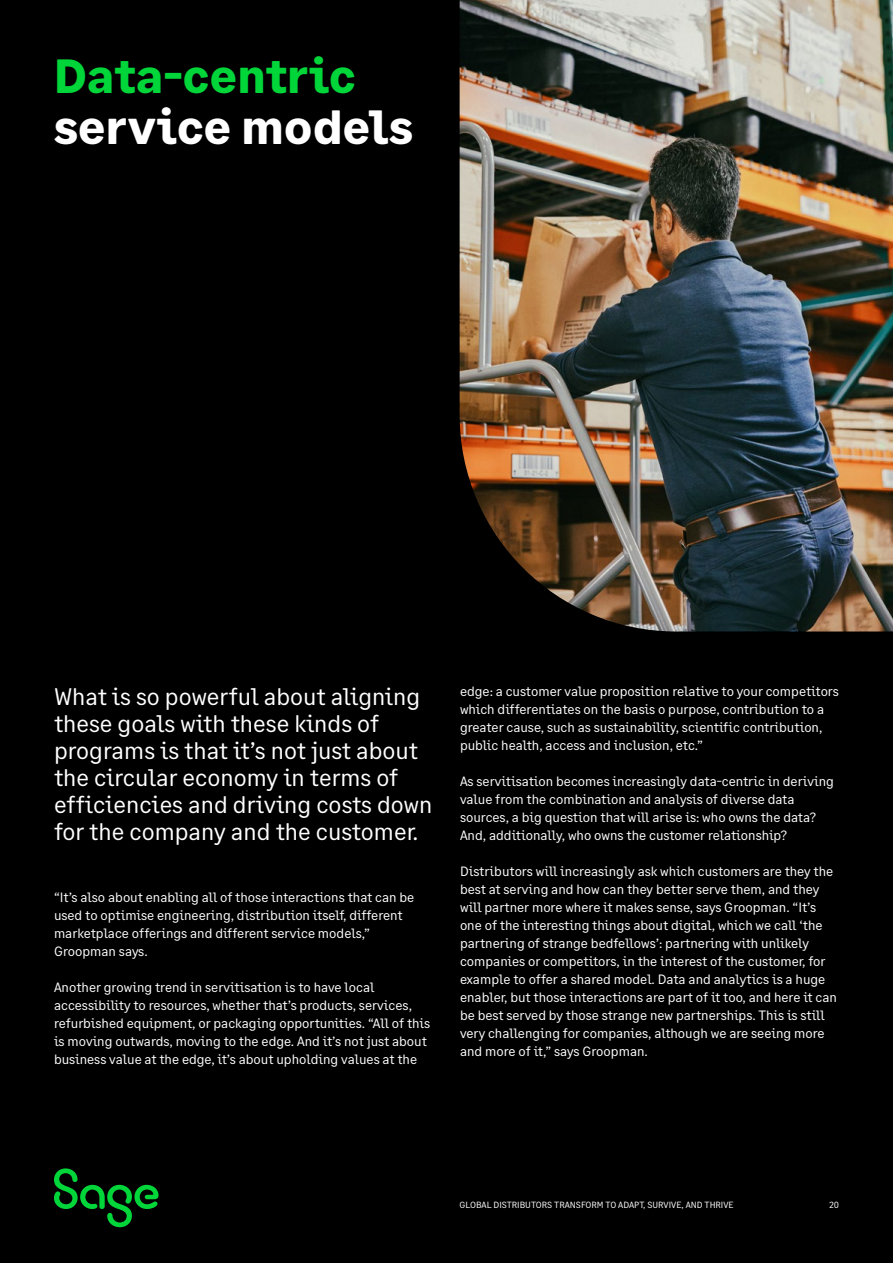
<style>
.page{position:relative;width:893px;height:1263px;background:#000}
.page>*{position:absolute;margin:0;border:0;box-sizing:border-box;transform-origin:0 0}
.t1{font:700 48px "Sage Text";letter-spacing:.005em;color:#fff}
.t2{font:700 48px "Sage Text";letter-spacing:.005em;color:#00d639}
.t3{font:24px/27px "Sage Text";color:#fff}
.t4{font:13.5px/18px "Sage Text";color:#fff}
.t5{font:9px "Sage Text";color:#fff}
</style>
<div class="page">
<img style="left:460px;top:0;width:433px;height:631px">
<svg style="left:54px;top:1168px;width:105px;height:59px"></svg>
<h1 class="t2" style="left:54px;top:46px;width:303px">Data-centric</h1>
<h1 class="t1" style="left:54px;top:97px;width:361px">service models</h1>
<h2 class="t3" style="left:54px;top:683px;width:380px">What is so powerful about aligning these goals with these kinds of programs is that it’s not just about the circular economy in terms of efficiencies and driving costs down for the company and the customer.</h2>
<p class="t4" style="left:54px;top:888px;width:362px">“It’s also about enabling all of those interactions that can be used to optimise engineering, distribution itself, different marketplace offerings and different service models,” Groopman says.</p>
<p class="t4" style="left:54px;top:978px;width:378px">Another growing trend in servitisation is to have local accessibility to resources, whether that’s products, services, refurbished equipment, or packaging opportunities. “All of this is moving outwards, moving to the edge. And it’s not just about business value at the edge, it’s about upholding values at the</p>
<p class="t4" style="left:460px;top:683px;width:380px">edge: a customer value proposition relative to your competitors which differentiates on the basis o purpose, contribution to a greater cause, such as sustainability, scientific contribution, public health, access and inclusion, etc.”</p>
<p class="t4" style="left:460px;top:773px;width:375px">As servitisation becomes increasingly data-centric in deriving value from the combination and analysis of diverse data sources, a big question that will arise is: who owns the data?<br>And, additionally, who owns the customer relationship?</p>
<p class="t4" style="left:460px;top:863px;width:379px">Distributors will increasingly ask which customers are they the best at serving and how can they better serve them, and they will partner more where it makes sense, says Groopman. “It’s one of the interesting things about digital, which we call ‘the partnering of strange bedfellows’: partnering with unlikely companies or competitors, in the interest of the customer, for example to offer a shared model. Data and analytics is a huge enabler, but those interactions are part of it too, and here it can be best served by those strange new partnerships. This is still very challenging for companies, although we are seeing more and more of it,” says Groopman.</p>
<p class="t5" style="left:460px;top:1200px;width:276px">GLOBAL DISTRIBUTORS TRANSFORM TO ADAPT, SURVIVE, AND THRIVE</p>
<p class="t5" style="left:829px;top:1200px;width:11px">20</p>
</div>
